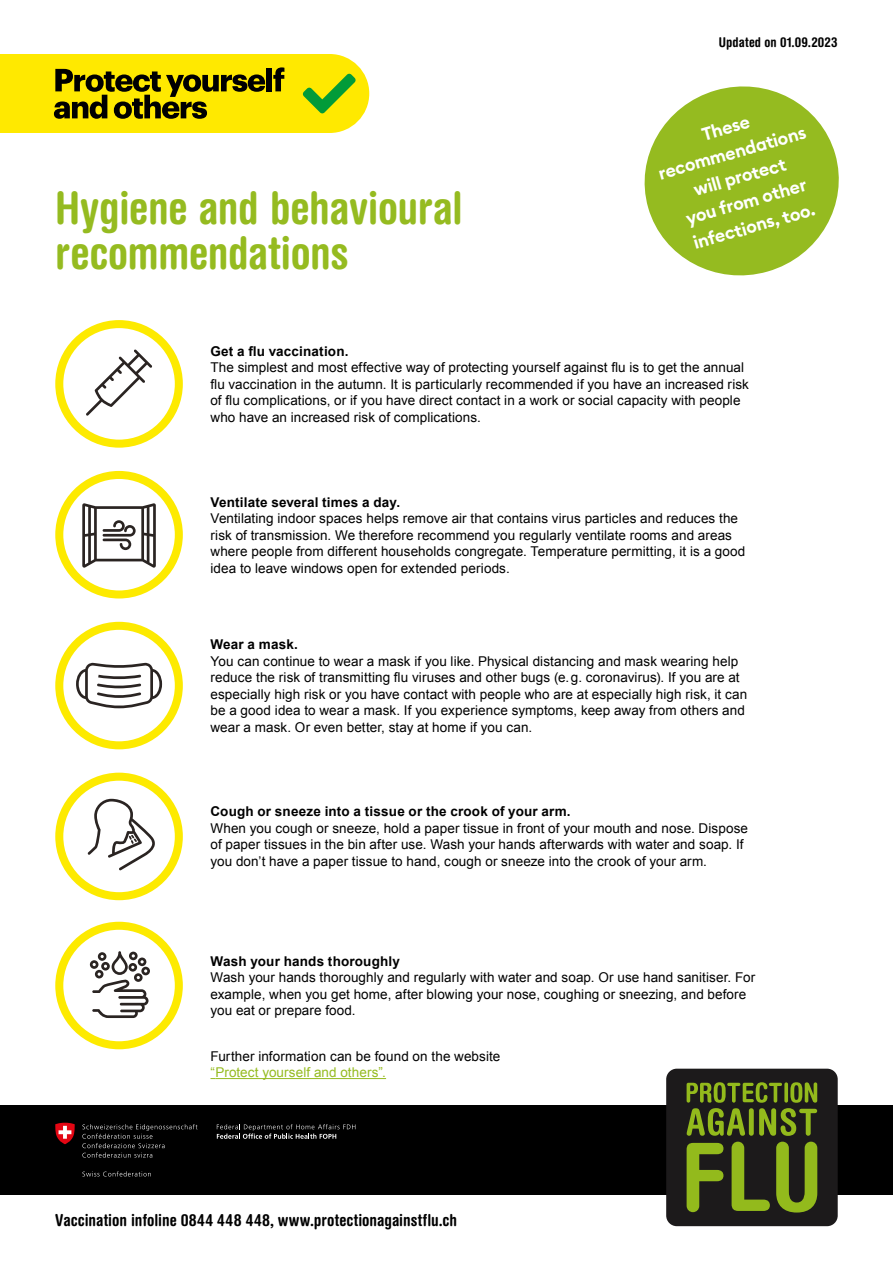
<style>
.page{position:relative;width:893px;height:1263px;background:#fff}
.page>*{position:absolute;margin:0;border:0;box-sizing:border-box;transform-origin:0 0}
.t1{font:700 condensed 45px/45px "Helvetica Rounded";letter-spacing:-.01em;color:#95bb20}
.t2{font:600 18px/25.5px "Euclid Circular B";color:#fff;text-align:center}
.t3{font:700 condensed 16.5px "Helvetica Rounded";color:#000}
.t4{font:13.5px/16.5px "Arial";letter-spacing:.005em;color:#000}
.t5{font:700 13.5px "Arial";letter-spacing:.01em;color:#000}
.t6{font:13.5px "Arial";letter-spacing:.005em;color:#95bb20}
.t7{font:700 condensed 13.5px "Helvetica Rounded";letter-spacing:.01em;color:#000}
</style>
<div class="page">
<div style="left:0;top:1106px;width:893px;height:89px;background:#000"></div>
<svg style="left:217px;top:1124px;width:138px;height:15px"></svg>
<svg style="left:82px;top:1124px;width:116px;height:34px"></svg>
<svg style="left:82px;top:1171px;width:69px;height:5px"></svg>
<svg style="left:55px;top:1123px;width:20px;height:21px"></svg>
<svg style="left:644px;top:86px;width:195px;height:190px;fill:#95bb20"></svg>
<hr style="left:215px;top:1078px;width:171px;height:1px;background:#95bb20">
<svg style="left:0;top:54px;width:369px;height:79px;background:#d1c307"></svg>
<svg style="left:55px;top:320px;width:128px;height:128px"></svg>
<svg style="left:55px;top:471px;width:128px;height:127px"></svg>
<svg style="left:55px;top:622px;width:128px;height:127px"></svg>
<svg style="left:55px;top:773px;width:128px;height:127px"></svg>
<svg style="left:55px;top:922px;width:128px;height:127px"></svg>
<div style="left:666px;top:1069px;width:172px;height:157px;background:#1c1a1b;border-radius:11px"></div>
<svg style="left:687px;top:1143px;width:36px;height:69px"></svg>
<svg style="left:732px;top:1142px;width:38px;height:69px"></svg>
<svg style="left:776px;top:1142px;width:41px;height:70px"></svg>
<svg style="left:687px;top:1082px;width:130px;height:54px"></svg>
<h1 class="t1" style="left:55px;top:185px;width:409px">Hygiene and behavioural recommendations</h1>
<p class="t7" style="left:719px;top:34px;width:120px">Updated on 01.09.2023</p>
<h2 class="t2" style="left:648px;top:137px;width:154px;rotate:-16deg">These recommendations will protect<br>you from other infections, too.</h2>
<p class="t5" style="left:210px;top:342px;width:140px">Get a flu vaccination.</p>
<p class="t4" style="left:210px;top:359px;width:540px">The simplest and most effective way of protecting yourself against flu is to get the annual flu vaccination in the autumn. It is particularly recommended if you have an increased risk of flu complications, or if you have direct contact in a work or social capacity with people who have an increased risk of complications.</p>
<p class="t5" style="left:210px;top:493px;width:191px">Ventilate several times a day.</p>
<p class="t4" style="left:210px;top:510px;width:536px">Ventilating indoor spaces helps remove air that contains virus particles and reduces the risk of transmission. We therefore recommend you regularly ventilate rooms and areas where people from different households congregate. Temperature permitting, it is a good idea to leave windows open for extended periods.</p>
<p class="t5" style="left:210px;top:635px;width:89px">Wear a mask.</p>
<p class="t4" style="left:210px;top:653px;width:538px">You can continue to wear a mask if you like. Physical distancing and mask wearing help reduce the risk of transmitting flu viruses and other bugs (e.g. coronavirus). If you are at especially high risk or you have contact with people who are at especially high risk, it can be a good idea to wear a mask. If you experience symptoms, keep away from others and wear a mask. Or even better, stay at home if you can.</p>
<p class="t5" style="left:210px;top:803px;width:362px">Cough or sneeze into a tissue or the crook of your arm.</p>
<p class="t4" style="left:210px;top:820px;width:539px">When you cough or sneeze, hold a paper tissue in front of your mouth and nose. Dispose of paper tissues in the bin after use. Wash your hands afterwards with water and soap. If you don’t have a paper tissue to hand, cough or sneeze into the crook of your arm.</p>
<p class="t5" style="left:210px;top:952px;width:191px">Wash your hands thoroughly</p>
<p class="t4" style="left:210px;top:969px;width:546px">Wash your hands thoroughly and regularly with water and soap. Or use hand sanitiser. For example, when you get home, after blowing your nose, coughing or sneezing, and before you eat or prepare food.</p>
<p class="t4" style="left:210px;top:1048px;width:291px">Further information can be found on the website</p>
<p class="t6" style="left:210px;top:1063px;width:177px">“Protect yourself and others”.</p>
<p class="t3" style="left:55px;top:1210px;width:403px">Vaccination infoline 0844 448 448, www.protectionagainstflu.ch</p>
</div>
